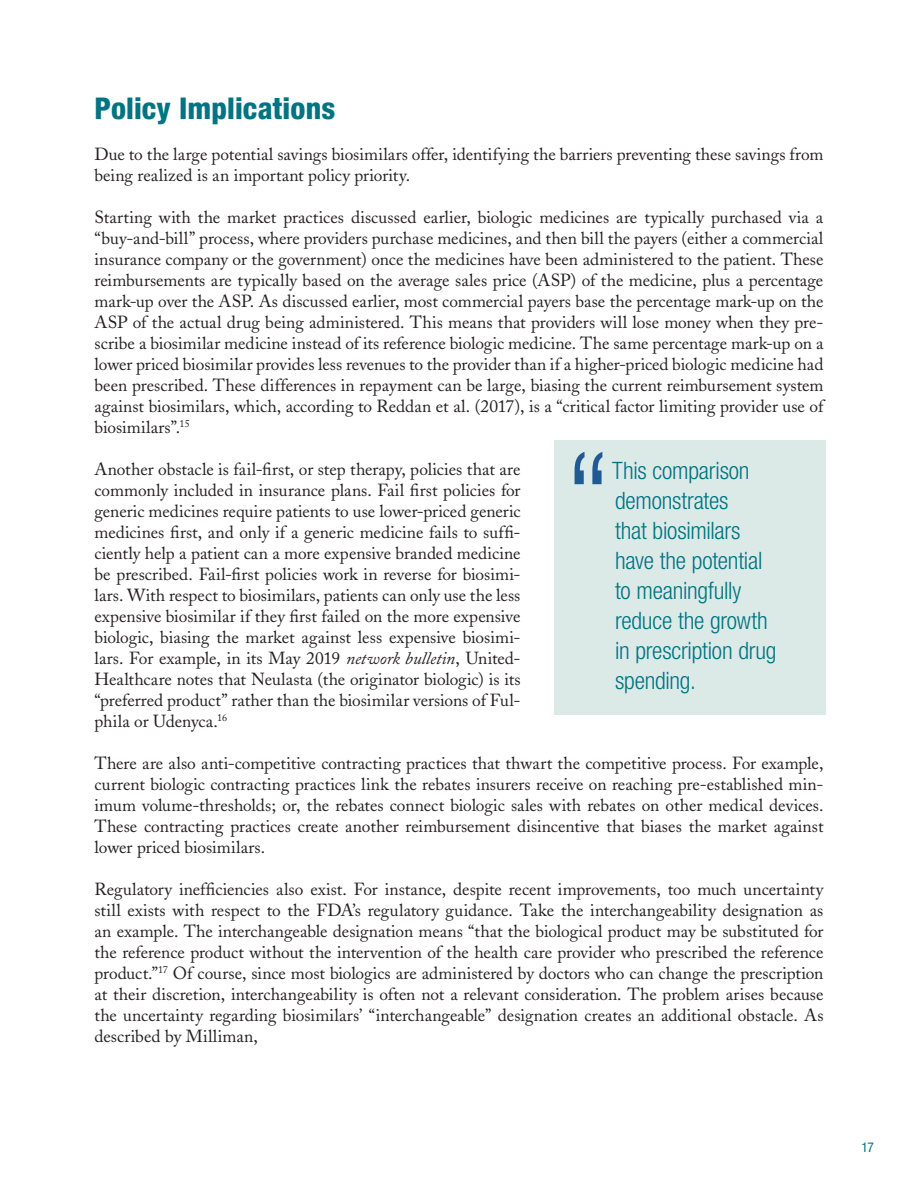
<style>
.page{position:relative;width:918px;height:1188px;background:#fff}
.page>*{position:absolute;margin:0;border:0;box-sizing:border-box;transform-origin:0 0}
.t1{font:300 condensed 135px "Helvetica Neue";color:#205a93}
.t2{font:800 condensed 30px "Helvetica Neue";letter-spacing:.005em;color:#007482}
.t3{font:300 condensed 24px/30px "Helvetica Neue";letter-spacing:-.01em;color:#007482}
.t4{font:17.4px/21px "Adobe Caslon";color:#231f20;text-align:justify}
.t5{font:condensed 13.5px "Helvetica Neue";color:#007482}
.s1{font-style:italic}
</style>
<div class="page">
<div style="left:554px;top:440px;width:272px;height:274px;background:#dceae7"></div>
<h2 class="t2" style="left:94px;top:90px;width:242px">Policy Implications</h2>
<p class="t4" style="left:94px;top:144px;width:730px">Due to the large potential savings biosimilars offer, identifying the barriers preventing these savings from being realized is an important policy priority.</p>
<p class="t4" style="left:94px;top:207px;width:731px">Starting with the market practices discussed earlier, biologic medicines are typically purchased via a “buy-and-bill” process, where providers purchase medicines, and then bill the payers (either a commercial insurance company or the government) once the medicines have been administered to the patient. These reimbursements are typically based on the average sales price (ASP) of the medicine, plus a percentage mark-up over the ASP. As discussed earlier, most commercial payers base the percentage mark-up on the ASP of the actual drug being administered. This means that providers will lose money when they pre&shy;scribe a biosimilar medicine instead of its reference biologic medicine. The same percentage mark-up on a lower priced biosimilar provides less revenues to the provider than if a higher-priced biologic medicine had been prescribed. These differences in repayment can be large, biasing the current reimbursement system against biosimilars, which, according to Reddan et al. (2017), is a “critical factor limiting provider use of biosimilars”.<sup>15</sup></p>
<p class="t4" style="left:94px;top:459px;width:428px">Another obstacle is fail-first, or step therapy, policies that are commonly included in insurance plans. Fail first policies for generic medicines require patients to use lower-priced generic medicines first, and only if a generic medicine fails to suffi&shy;ciently help a patient can a more expensive branded medicine be prescribed. Fail-first policies work in reverse for biosimi&shy;lars. With respect to biosimilars, patients can only use the less expensive biosimilar if they first failed on the more expensive biologic, biasing the market against less expensive biosimi&shy;lars. For example, in its May 2019 <span class="s1">network bulletin</span>, United-Healthcare notes that Neulasta (the originator biologic) is its “preferred product” rather than the biosimilar versions of Ful&shy;phila or Udenyca.<sup>16</sup></p>
<p class="t4" style="left:94px;top:753px;width:731px">There are also anti-competitive contracting practices that thwart the competitive process. For example, current biologic contracting practices link the rebates insurers receive on reaching pre-established min&shy;imum volume-thresholds; or, the rebates connect biologic sales with rebates on other medical devices.<br>These contracting practices create another reimbursement disincentive that biases the market against lower priced biosimilars.</p>
<p class="t4" style="left:94px;top:879px;width:731px">Regulatory inefficiencies also exist. For instance, despite recent improvements, too much uncertainty still exists with respect to the FDA’s regulatory guidance. Take the interchangeability designation as an example. The interchangeable designation means “that the biological product may be substituted for the reference product without the intervention of the health care provider who prescribed the reference product.”<sup>17</sup> Of course, since most biologics are administered by doctors who can change the prescription at their discretion, interchangeability is often not a relevant consideration. The problem arises because the uncertainty regarding biosimilars’ “interchangeable” designation creates an additional obstacle. As described by Milliman,</p>
<h1 class="t1" style="left:565px;top:423px;width:49px">“</h1>
<h3 class="t3" style="left:612px;top:456px;width:166px">This comparison demonstrates<br>that biosimilars have the potential to meaningfully reduce the growth in prescription drug spending.</h3>
<p class="t5" style="left:862px;top:1140px;width:14px">17</p>
</div>
